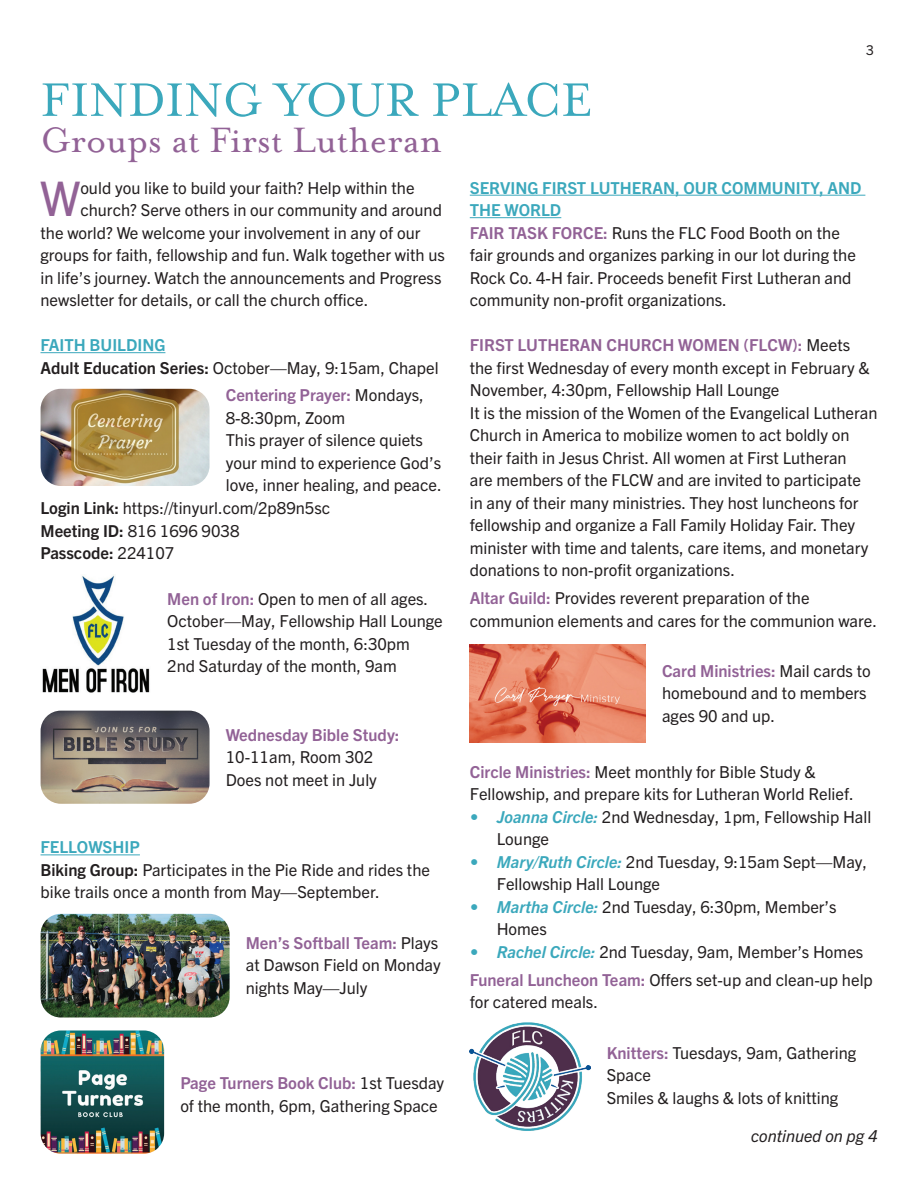
<style>
.page{position:relative;width:918px;height:1188px;background:#fff}
.page>*{position:absolute;margin:0;border:0;box-sizing:border-box;transform-origin:0 0}
.t1{font:54px "Mrs Eaves OT";color:#3ba8bc}
.t2{font:47.85px "Trade Gothic Next LT Pro";color:#926296}
.t3{font:40.5px "Mrs Eaves OT";color:#926296}
.t4{font:16.5px/22.5px "Trade Gothic Next LT Pro";color:#231f20}
.t5{font:700 16.5px "Trade Gothic Next LT Pro";color:#926296}
.t6{font:700 16.5px "Trade Gothic Next LT Pro";color:#231f20}
.t7{font:italic 16.5px "Trade Gothic Next LT Pro";color:#231f20}
.t8{font:13.5px "Trade Gothic Next LT Pro";color:#231f20}
.s1{font-weight:700;color:#3ba8bc}
.s2{font-weight:700}
.s3{font-weight:400;color:#231f20}
.s4{font-weight:400}
.s5{font-weight:700;color:#926296}
.s6{font-weight:700;font-style:italic;color:#3ba8bc}
</style>
<div class="page">
<hr style="left:40px;top:352px;width:125px;height:1px;background:#3ba8bc">
<hr style="left:40px;top:854px;width:100px;height:1px;background:#3ba8bc">
<hr style="left:470px;top:195px;width:395px;height:1px;background:#3ba8bc">
<hr style="left:470px;top:217px;width:91px;height:1px;background:#3ba8bc">
<img style="left:41px;top:389px;width:169px;height:97px">
<img style="left:470px;top:1022px;width:121px;height:109px">
<img style="left:41px;top:711px;width:169px;height:93px">
<img style="left:42px;top:575px;width:108px;height:118px">
<img style="left:41px;top:1031px;width:123px;height:123px">
<img style="left:41px;top:914px;width:189px;height:104px">
<img style="left:470px;top:644px;width:176px;height:99px">
<h1 class="t1" style="left:41px;top:69px;width:554px">FINDING YOUR PLACE</h1>
<h3 class="t3" style="left:41px;top:117px;width:403px">Groups at First Lutheran</h3>
<p class="t8" style="left:866px;top:41px;width:9px">3</p>
<h2 class="t2" style="left:40px;top:165px;width:42px">W</h2>
<p class="t4" style="left:80px;top:175px;width:336px">ould you like to build your faith? Help within the</p>
<p class="t4" style="left:80px;top:198px;width:363px">church? Serve others in our community and around</p>
<p class="t4" style="left:41px;top:220px;width:382px">the world? We welcome your involvement in any of our</p>
<p class="t4" style="left:41px;top:243px;width:406px">groups for faith, fellowship and fun. Walk together with us</p>
<p class="t4" style="left:41px;top:265px;width:402px">in life’s journey. Watch the announcements and Progress</p>
<p class="t4" style="left:41px;top:288px;width:329px">newsletter for details, or call the church office.</p>
<p class="t4" style="left:41px;top:333px;width:400px"><span class="s1">FAITH BUILDING<br></span><span class="s2">Adult Education Series:</span> October—May, 9:15am, Chapel</p>
<p class="t5" style="left:226px;top:384px;width:200px">Centering Prayer: <span class="s3">Mondays,</span></p>
<p class="t4" style="left:226px;top:406px;width:121px">8-8:30pm, Zoom</p>
<p class="t4" style="left:226px;top:428px;width:199px">This prayer of silence quiets</p>
<p class="t4" style="left:226px;top:451px;width:217px">your mind to experience God’s</p>
<p class="t4" style="left:226px;top:473px;width:218px">love, inner healing, and peace.</p>
<p class="t4" style="left:41px;top:496px;width:291px"><span class="s2">Login Link:</span> https://tinyurl.com/2p89n5sc</p>
<p class="t4" style="left:41px;top:518px;width:201px"><span class="s2">Meeting ID:</span> 816 1696 9038</p>
<p class="t6" style="left:41px;top:542px;width:135px">Passcode: <span class="s4">224107</span></p>
<p class="t4" style="left:167px;top:587px;width:277px"><span class="s5">Men of Iron:</span> Open to men of all ages.<br>October—May, Fellowship Hall Lounge 1st Tuesday of the month, 6:30pm<br>2nd Saturday of the month, 9am</p>
<p class="t5" style="left:226px;top:723px;width:175px">Wednesday Bible Study:</p>
<p class="t4" style="left:226px;top:745px;width:153px">10-11am, Room 302<br>Does not meet in July</p>
<p class="t4" style="left:41px;top:835px;width:391px"><span class="s1">FELLOWSHIP<br></span><span class="s2">Biking Group:</span> Participates in the Pie Ride and rides the bike trails once a month from May—September.</p>
<p class="t4" style="left:246px;top:930px;width:196px"><span class="s5">Men’s Softball Team:</span> Plays at Dawson Field on Monday nights May—July</p>
<p class="t4" style="left:180px;top:1071px;width:265px"><span class="s5">Page Turners Book Club:</span> 1st Tuesday of the month, 6pm, Gathering Space</p>
<p class="t4" style="left:470px;top:175px;width:393px"><span class="s1">SERVING FIRST LUTHERAN, OUR COMMUNITY, AND THE WORLD<br></span><span class="s5">FAIR TASK FORCE:</span> Runs the FLC Food Booth on the fair grounds and organizes parking in our lot during the Rock Co. 4-H fair. Proceeds benefit First Lutheran and community non-profit organizations.</p>
<p class="t4" style="left:470px;top:333px;width:409px"><span class="s5">FIRST LUTHERAN CHURCH WOMEN (FLCW):</span> Meets<br>the first Wednesday of every month except in February &amp; November, 4:30pm, Fellowship Hall Lounge<br>It is the mission of the Women of the Evangelical Lutheran Church in America to mobilize women to act boldly on their faith in Jesus Christ. All women at First Lutheran<br>are members of the FLCW and are invited to participate in any of their many ministries. They host luncheons for fellowship and organize a Fall Family Holiday Fair. They minister with time and talents, care items, and monetary donations to non-profit organizations.</p>
<p class="t4" style="left:470px;top:586px;width:409px"><span class="s5">Altar Guild:</span> Provides reverent preparation of the communion elements and cares for the communion ware.</p>
<p class="t4" style="left:662px;top:659px;width:210px"><span class="s5">Card Ministries:</span> Mail cards to homebound and to members ages 90 and up.</p>
<p class="t4" style="left:470px;top:759px;width:386px"><span class="s5">Circle Ministries:</span> Meet monthly for Bible Study &amp;<br>Fellowship, and prepare kits for Lutheran World Relief.</p>
<p class="t4" style="left:497px;top:804px;width:376px;text-indent:-27px"><span class="s6">• Joanna Circle:</span> 2nd Wednesday, 1pm, Fellowship Hall<br>Lounge</p>
<p class="t4" style="left:497px;top:849px;width:372px;text-indent:-27px"><span class="s6">• Mary/Ruth Circle:</span> 2nd Tuesday, 9:15am Sept—May,<br>Fellowship Hall Lounge</p>
<p class="t4" style="left:497px;top:894px;width:341px;text-indent:-27px"><span class="s6">• Martha Circle:</span> 2nd Tuesday, 6:30pm, Member’s<br>Homes</p>
<p class="t4" style="left:470px;top:937px;width:405px;line-height:27.9px"><span class="s6">• Rachel Circle:</span> 2nd Tuesday, 9am, Member’s Homes<br><span class="s5">Funeral Luncheon Team:</span> Offers set-up and clean-up help</p>
<p class="t4" style="left:470px;top:990px;width:130px">for catered meals.</p>
<p class="t4" style="left:607px;top:1040px;width:251px"><span class="s5">Knitters:</span> Tuesdays, 9am, Gathering<br>Space<br>Smiles &amp; laughs &amp; lots of knitting</p>
<p class="t7" style="left:751px;top:1125px;width:128px">continued on pg 4</p>
</div>
